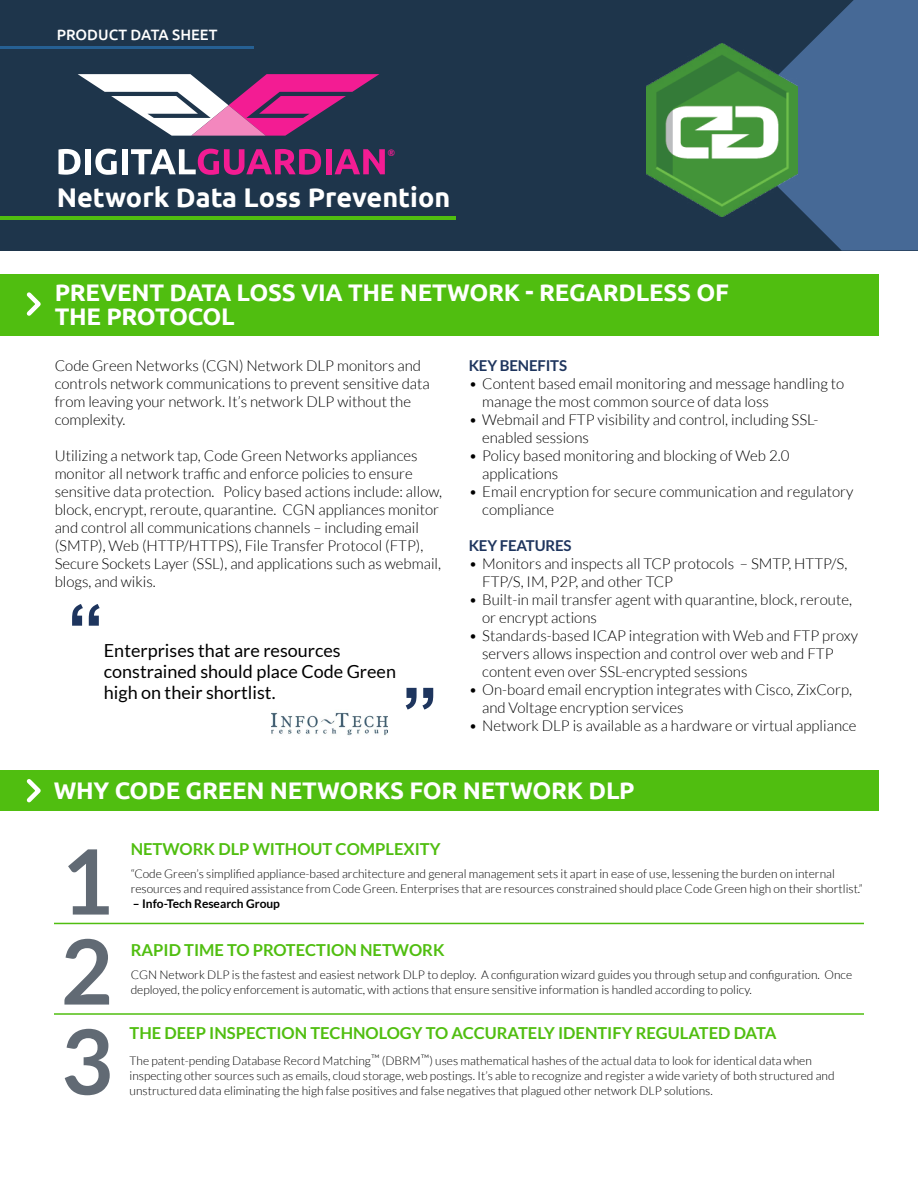
<style>
.page{position:relative;width:918px;height:1188px;background:#fff}
.page>*{position:absolute;margin:0;border:0;box-sizing:border-box;transform-origin:0 0}
.t1{font:700 102px "Utsaah";color:#1e355e}
.t2{font:700 90px/90px "Lato";color:#616a74;text-align:justify}
.t3{font:700 27px "Ubuntu";color:#fff}
.t4{font:700 24px/24px "Ubuntu";letter-spacing:-.01em;color:#fff}
.t5{font:18px/21px "Lato";color:#000}
.t6{font:700 16.5px "Lato";color:#50be10}
.t7{font:300 15px/18px "Lato";color:#000}
.t8{font:700 15px "Lato";letter-spacing:-.01em;color:#1e355e}
.t9{font:500 15px "Ubuntu";color:#fff}
.t10{font:300 12px/15px "Lato";color:#000}
.t11{font:700 12px "Lato";color:#000}
.t12{font:700 9px "Lato";color:#f31c93}
</style>
<div class="page">
<div style="left:0;top:0;width:918px;height:251px;background:#1e354b"></div>
<hr style="left:0;top:216px;width:456px;height:4px;background:#50be10">
<svg style="left:797px;top:0;width:121px;height:251px;fill:#466996"></svg>
<hr style="left:0;top:46px;width:254px;height:3px;background:#266093">
<svg style="left:78px;top:74px;width:301px;height:62px"></svg>
<svg style="left:59px;top:149px;width:22px;height:26px"></svg>
<div style="left:85px;top:149px;width:6px;height:25px;background:#fff"></div>
<svg style="left:95px;top:149px;width:22px;height:26px"></svg>
<div style="left:122px;top:149px;width:6px;height:25px;background:#fff"></div>
<svg style="left:131px;top:149px;width:190px;height:26px"></svg>
<div style="left:326px;top:149px;width:5px;height:25px;background:#f31c93"></div>
<svg style="left:335px;top:149px;width:50px;height:25px"></svg>
<div style="left:0;top:274px;width:878px;height:62px;background:#50be10"></div>
<svg style="left:26px;top:292px;width:15px;height:24px"></svg>
<div style="left:0;top:770px;width:878px;height:41px;background:#50be10"></div>
<svg style="left:26px;top:779px;width:15px;height:24px"></svg>
<hr style="left:54px;top:923px;width:810px;height:1px;background:#50be10">
<hr style="left:54px;top:1013px;width:810px;height:2px;background:#50be10">
<img style="left:272px;top:712px;width:116px;height:24px">
<img style="left:647px;top:43px;width:150px;height:174px">
<p class="t9" style="left:57px;top:25px;width:162px">PRODUCT DATA SHEET</p>
<p class="t12" style="left:388px;top:148px;width:9px">®</p>
<h3 class="t3" style="left:57px;top:181px;width:395px">Network Data Loss Prevention</h3>
<h3 class="t4" style="left:55px;top:280px;width:676px">PREVENT DATA LOSS VIA THE NETWORK - REGARDLESS OF<br>THE PROTOCOL</h3>
<p class="t7" style="left:55px;top:357px;width:377px">Code Green Networks (CGN) Network DLP monitors and controls network communications to prevent sensitive data from leaving your network. It’s network DLP without the complexity.</p>
<p class="t7" style="left:55px;top:447px;width:389px">Utilizing a network tap, Code Green Networks appliances monitor all network traffic and enforce policies to ensure sensitive data protection. Policy based actions include: allow, block, encrypt, reroute, quarantine. CGN appliances monitor and control all communications channels – including email (SMTP), Web (HTTP/HTTPS), File Transfer Protocol (FTP), Secure Sockets Layer (SSL), and applications such as webmail, blogs, and wikis.</p>
<h1 class="t1" style="left:67px;top:581px;width:38px">“</h1>
<p class="t5" style="left:104px;top:640px;width:238px">Enterprises that are resources</p>
<p class="t5" style="left:104px;top:661px;width:294px">constrained should place Code Green high on their shortlist.</p>
<h1 class="t1" style="left:438px;top:732px;width:38px;rotate:-180deg">“</h1>
<p class="t8" style="left:469px;top:357px;width:100px">KEY BENEFITS</p>
<p class="t7" style="left:482px;top:375px;width:364px;text-indent:-14px">• Content based email monitoring and message handling to manage the most common source of data loss</p>
<p class="t7" style="left:482px;top:411px;width:338px;text-indent:-14px">• Webmail and FTP visibility and control, including SSL&shy;enabled sessions</p>
<p class="t7" style="left:482px;top:447px;width:309px;text-indent:-14px">• Policy based monitoring and blocking of Web 2.0 applications</p>
<p class="t7" style="left:482px;top:483px;width:373px;text-indent:-14px">• Email encryption for secure communication and regulatory compliance</p>
<p class="t8" style="left:469px;top:537px;width:104px">KEY FEATURES</p>
<p class="t7" style="left:482px;top:555px;width:367px;text-indent:-14px">• Monitors and inspects all TCP protocols – SMTP, HTTP/S,<br>FTP/S, IM, P2P, and other TCP</p>
<p class="t7" style="left:482px;top:591px;width:371px;text-indent:-14px">• Built-in mail transfer agent with quarantine, block, reroute, or encrypt actions</p>
<p class="t7" style="left:482px;top:627px;width:377px;text-indent:-14px">• Standards-based ICAP integration with Web and FTP proxy servers allows inspection and control over web and FTP content even over SSL-encrypted sessions</p>
<p class="t7" style="left:482px;top:681px;width:371px;text-indent:-14px">• On-board email encryption integrates with Cisco, ZixCorp, and Voltage encryption services</p>
<p class="t7" style="left:469px;top:717px;width:389px">• Network DLP is available as a hardware or virtual appliance</p>
<h3 class="t4" style="left:54px;top:778px;width:582px">WHY CODE GREEN NETWORKS FOR NETWORK DLP</h3>
<h2 class="t2" style="left:61px;top:835px;width:54px">1<br>2<br>3</h2>
<p class="t6" style="left:131px;top:840px;width:311px">NETWORK DLP WITHOUT COMPLEXITY</p>
<p class="t10" style="left:131px;top:866px;width:734px">“Code Green’s simplified appliance-based architecture and general management sets it apart in ease of use, lessening the burden on internal resources and required assistance from Code Green. Enterprises that are resources constrained should place Code Green high on their shortlist.”</p>
<p class="t11" style="left:133px;top:897px;width:149px">– Info-Tech Research Group</p>
<p class="t6" style="left:131px;top:941px;width:315px">RAPID TIME TO PROTECTION NETWORK</p>
<p class="t10" style="left:131px;top:967px;width:723px">CGN Network DLP is the fastest and easiest network DLP to deploy. A configuration wizard guides you through setup and configuration. Once deployed, the policy enforcement is automatic, with actions that ensure sensitive information is handled according to policy.</p>
<p class="t6" style="left:130px;top:1024px;width:648px">THE DEEP INSPECTION TECHNOLOGY TO ACCURATELY IDENTIFY REGULATED DATA</p>
<p class="t10" style="left:130px;top:1053px;width:707px">The patent-pending Database Record Matching™ (DBRM™) uses mathematical hashes of the actual data to look for identical data when inspecting other sources such as emails, cloud storage, web postings. It’s able to recognize and register a wide variety of both structured and unstructured data eliminating the high false positives and false negatives that plagued other network DLP solutions.</p>
</div>
